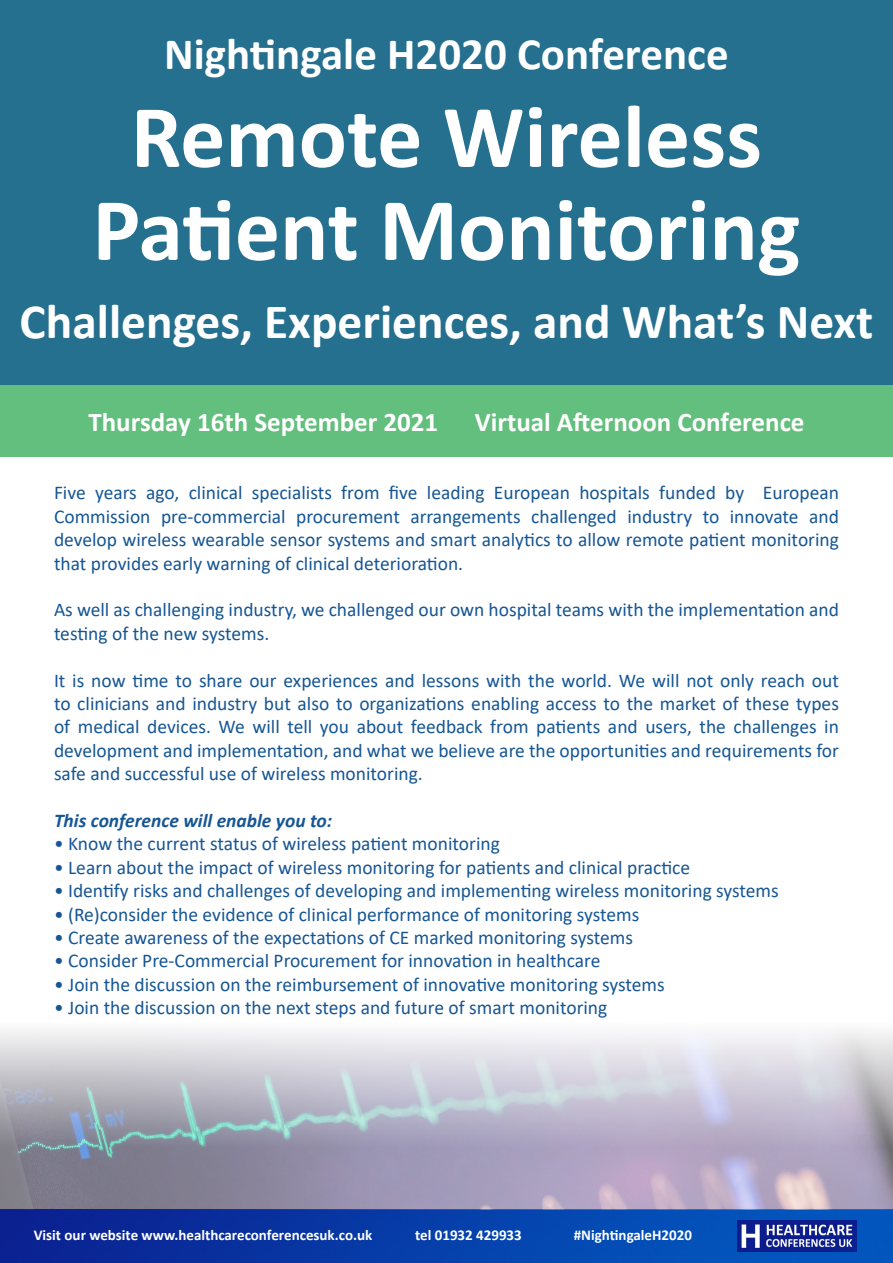
<style>
.page{position:relative;width:893px;height:1263px;background:#fff}
.page>*{position:absolute;margin:0;border:0;box-sizing:border-box;transform-origin:0 0}
.t1{font:700 90px/93px "Calibri";color:#fff;text-align:center}
.t2{font:700 49.5px "Calibri";color:#fff}
.t3{font:700 45px "Calibri";color:#fff}
.t4{font:700 27px "Calibri";color:#fff}
.t5{font:19.5px/23.4px "Calibri";color:#165694;text-align:justify}
.t6{font:italic 700 19.5px "Calibri";color:#165694}
.t7{font:700 15px "Calibri";color:#fff}
</style>
<div class="page">
<img style="left:0;top:1030px;width:893px;height:233px">
<div style="left:0;top:0;width:893px;height:385px;background:#25708f"></div>
<div style="left:0;top:385px;width:893px;height:71px;background:#63bf7d"></div>
<img style="left:737px;top:1221px;width:119px;height:30px">
<p class="t3" style="left:164px;top:22px;width:566px">Nightingale H2020 Conference</p>
<p class="t1" style="left:92px;top:89px;width:710px">Remote Wireless<br>Patient Monitoring</p>
<p class="t2" style="left:20px;top:286px;width:855px">Challenges, Experiences, and What’s Next</p>
<p class="t4" style="left:88px;top:403px;width:351px">Thursday 16th September 2021</p>
<p class="t4" style="left:475px;top:403px;width:331px">Virtual Afternoon Conference</p>
<p class="t5" style="left:54px;top:481px;width:786px">Five years ago, clinical specialists from five leading European hospitals funded by European Commission pre-commercial procurement arrangements challenged industry to innovate and develop wireless wearable sensor systems and smart analytics to allow remote patient monitoring that provides early warning of clinical deterioration.</p>
<p class="t5" style="left:54px;top:598px;width:786px">As well as challenging industry, we challenged our own hospital teams with the implementation and testing of the new systems.</p>
<p class="t5" style="left:54px;top:668px;width:786px">It is now time to share our experiences and lessons with the world. We will not only reach out to clinicians and industry but also to organizations enabling access to the market of these types of medical devices. We will tell you about feedback from patients and users, the challenges in development and implementation, and what we believe are the opportunities and requirements for safe and successful use of wireless monitoring.</p>
<p class="t6" style="left:54px;top:807px;width:280px">This conference will enable you to:</p>
<p class="t5" style="left:54px;top:832px;width:447px">• Know the current status of wireless patient monitoring</p>
<p class="t5" style="left:54px;top:855px;width:638px">• Learn about the impact of wireless monitoring for patients and clinical practice</p>
<p class="t5" style="left:54px;top:878px;width:726px">• Identify risks and challenges of developing and implementing wireless monitoring systems</p>
<p class="t5" style="left:54px;top:902px;width:587px">• (Re)consider the evidence of clinical performance of monitoring systems</p>
<p class="t5" style="left:54px;top:925px;width:581px">• Create awareness of the expectations of CE marked monitoring systems</p>
<p class="t5" style="left:54px;top:949px;width:548px">• Consider Pre-Commercial Procurement for innovation in healthcare</p>
<p class="t5" style="left:54px;top:972px;width:612px">• Join the discussion on the reimbursement of innovative monitoring systems</p>
<p class="t5" style="left:54px;top:995px;width:555px">• Join the discussion on the next steps and future of smart monitoring</p>
<p class="t7" style="left:34px;top:1224px;width:340px">Visit our website www.healthcareconferencesuk.co.uk</p>
<p class="t7" style="left:415px;top:1224px;width:108px">tel 01932 429933</p>
<p class="t7" style="left:574px;top:1224px;width:120px">#NightingaleH2020</p>
</div>
